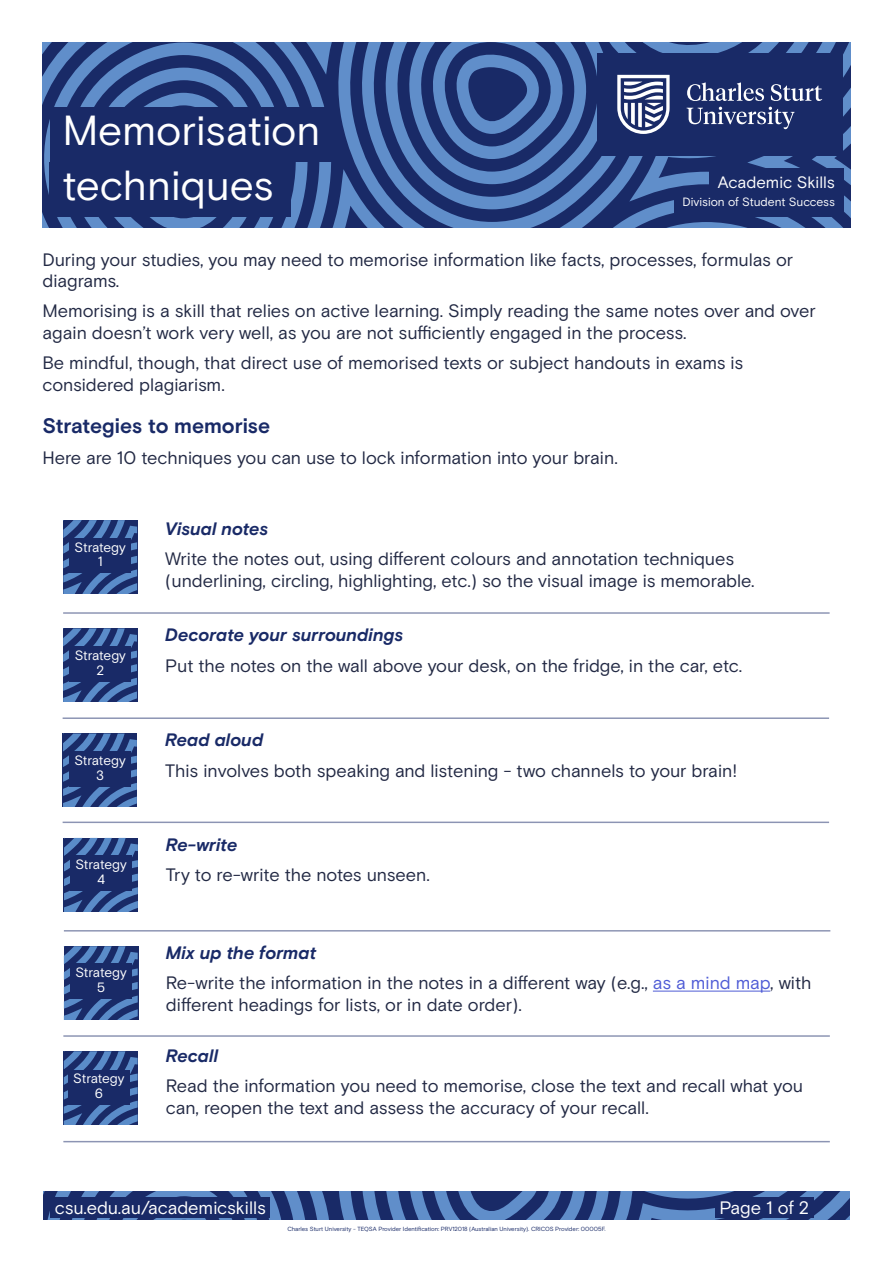
<style>
.page{position:relative;width:893px;height:1263px;background:#fff}
.page>*{position:absolute;margin:0;border:0;box-sizing:border-box;transform-origin:0 0}
.Heading__H1{font:42px/54.6px "Basis Grotesque";letter-spacing:-.005em;color:#fff}
.Subheading__H2{font:700 21px "Basis Grotesque";letter-spacing:-.005em;color:#192a67}
.t1{font:18px/21.6px "Basis Grotesque";letter-spacing:-.01em;color:#222944}
.Sub-subheading__H3{font:italic 700 18px "Basis Grotesque";letter-spacing:-.005em;color:#192a67}
.t2{font:18px "Basis Grotesque";letter-spacing:-.005em;color:#fff}
.t3{font:16.5px "Basis Grotesque";color:#fff}
.t4{font:13.5px "Basis Grotesque";letter-spacing:-.015em;color:#fff}
.t5{font:12px "Basis Grotesque";letter-spacing:-.005em;color:#fff}
.t6{font:6px "Basis Grotesque";color:#192a67}
.s1{color:#4f5cd6}
</style>
<div class="page">
<svg style="left:43px;top:1191px;width:807px;height:29px;background:#3b5a97"></svg>
<div style="left:51px;top:1197px;width:219px;height:20px;background:#192a67"></div>
<div style="left:715px;top:1197px;width:99px;height:20px;background:#192a67"></div>
<svg style="left:314px;top:43px;width:69px;height:185px;background:#3b5a97"></svg>
<svg style="left:43px;top:43px;width:271px;height:185px;background:#395794"></svg>
<svg style="left:62px;top:43px;width:227px;height:185px;background:#3e5e9a"></svg>
<svg style="left:383px;top:43px;width:468px;height:185px;background:#38518c"></svg>
<div style="left:50px;top:107px;width:288px;height:55px;background:#192a67"></div>
<div style="left:50px;top:162px;width:241px;height:55px;background:#192a67"></div>
<div style="left:709px;top:168px;width:134px;height:32px;background:#192a67"></div>
<div style="left:674px;top:189px;width:169px;height:28px;background:#192a67"></div>
<svg style="left:63px;top:520px;width:74px;height:73px;background:#385895"></svg>
<div style="left:69px;top:538px;width:62px;height:20px;background:#192a67"></div>
<div style="left:69px;top:552px;width:62px;height:21px;background:#192a67"></div>
<svg style="left:63px;top:628px;width:74px;height:74px;background:#375895"></svg>
<svg style="left:63px;top:733px;width:74px;height:74px;background:#375895"></svg>
<hr style="left:63px;top:612px;width:767px;height:2px;background:#192a67">
<hr style="left:63px;top:717px;width:766px;height:2px;background:#192a67">
<hr style="left:63px;top:821px;width:766px;height:2px;background:#192a67">
<div style="left:69px;top:646px;width:62px;height:21px;background:#192a67"></div>
<div style="left:69px;top:661px;width:62px;height:21px;background:#192a67"></div>
<div style="left:69px;top:751px;width:62px;height:21px;background:#192a67"></div>
<div style="left:69px;top:766px;width:62px;height:21px;background:#192a67"></div>
<svg style="left:64px;top:838px;width:74px;height:73px;background:#375895"></svg>
<svg style="left:64px;top:946px;width:74px;height:73px;background:#375895"></svg>
<hr style="left:653px;top:991px;width:117px;height:1px;background:#4f5cd6">
<svg style="left:64px;top:1051px;width:74px;height:74px;background:#375895"></svg>
<hr style="left:64px;top:930px;width:766px;height:1px;background:#192a67">
<hr style="left:63px;top:1035px;width:767px;height:2px;background:#192a67">
<hr style="left:63px;top:1141px;width:767px;height:1px;background:#192a67">
<div style="left:70px;top:856px;width:62px;height:20px;background:#192a67"></div>
<div style="left:70px;top:870px;width:62px;height:21px;background:#192a67"></div>
<div style="left:70px;top:963px;width:62px;height:21px;background:#192a67"></div>
<div style="left:70px;top:978px;width:62px;height:21px;background:#192a67"></div>
<div style="left:68px;top:1070px;width:62px;height:20px;background:#192a67"></div>
<div style="left:68px;top:1084px;width:62px;height:21px;background:#192a67"></div>
<h1 class="Heading__H1" style="left:62px;top:103px;width:260px">Memorisation techniques</h1>
<p class="t3" style="left:718px;top:173px;width:119px">Academic Skills</p>
<p class="t5" style="left:683px;top:195px;width:154px">Division of Student Success</p>
<p class="t1" style="left:43px;top:248px;width:752px">During your studies, you may need to memorise information like facts, processes, formulas or diagrams.</p>
<p class="t1" style="left:43px;top:300px;width:775px">Memorising is a skill that relies on active learning. Simply reading the same notes over and over again doesn’t work very well, as you are not sufficiently engaged in the process.</p>
<p class="t1" style="left:43px;top:352px;width:702px">Be mindful, though, that direct use of memorised texts or subject handouts in exams is considered plagiarism.</p>
<h2 class="Subheading__H2" style="left:43px;top:414px;width:229px">Strategies to memorise</h2>
<p class="t1" style="left:43px;top:447px;width:577px">Here are 10 techniques you can use to lock information into your brain.</p>
<p class="t4" style="left:75px;top:539px;width:53px">Strategy</p>
<p class="t4" style="left:98px;top:554px;width:6px">1</p>
<p class="t4" style="left:75px;top:647px;width:53px">Strategy</p>
<p class="t4" style="left:96px;top:662px;width:9px">2</p>
<p class="t4" style="left:74px;top:752px;width:53px">Strategy</p>
<p class="t4" style="left:96px;top:767px;width:9px">3</p>
<p class="t4" style="left:76px;top:857px;width:53px">Strategy</p>
<p class="t4" style="left:97px;top:871px;width:9px">4</p>
<p class="t4" style="left:76px;top:965px;width:53px">Strategy</p>
<p class="t4" style="left:97px;top:979px;width:10px">5</p>
<p class="t4" style="left:73px;top:1071px;width:53px">Strategy</p>
<p class="t4" style="left:95px;top:1085px;width:10px">6</p>
<h3 class="Sub-subheading__H3" style="left:165px;top:518px;width:105px">Visual notes</h3>
<p class="t1" style="left:165px;top:548px;width:591px">Write the notes out, using different colours and annotation techniques (underlining, circling, highlighting, etc.) so the visual image is memorable.</p>
<h3 class="Sub-subheading__H3" style="left:165px;top:624px;width:240px">Decorate your surroundings</h3>
<p class="t1" style="left:165px;top:654px;width:579px">Put the notes on the wall above your desk, on the fridge, in the car, etc.</p>
<h3 class="Sub-subheading__H3" style="left:165px;top:729px;width:100px">Read aloud</h3>
<p class="t1" style="left:165px;top:759px;width:574px">This involves both speaking and listening - two channels to your brain!</p>
<h3 class="Sub-subheading__H3" style="left:166px;top:834px;width:73px">Re-write</h3>
<p class="t1" style="left:166px;top:864px;width:265px">Try to re-write the notes unseen.</p>
<h3 class="Sub-subheading__H3" style="left:166px;top:942px;width:152px">Mix up the format</h3>
<p class="t1" style="left:166px;top:972px;width:647px">Re-write the information in the notes in a different way (e.g., <span class="s1">as a mind map</span>, with different headings for lists, or in date order).</p>
<h3 class="Sub-subheading__H3" style="left:166px;top:1045px;width:54px">Recall</h3>
<p class="t1" style="left:166px;top:1075px;width:638px">Read the information you need to memorise, close the text and recall what you can, reopen the text and assess the accuracy of your recall.</p>
<p class="t2" style="left:55px;top:1197px;width:212px">csu.edu.au/academicskills</p>
<p class="t2" style="left:719px;top:1197px;width:92px">Page 1 of 2</p>
<p class="t6" style="left:287px;top:1225px;width:320px">Charles Sturt University - TEQSA Provider Identification: PRV12018 (Australian University). CRICOS Provider: 00005F.</p>
</div>
